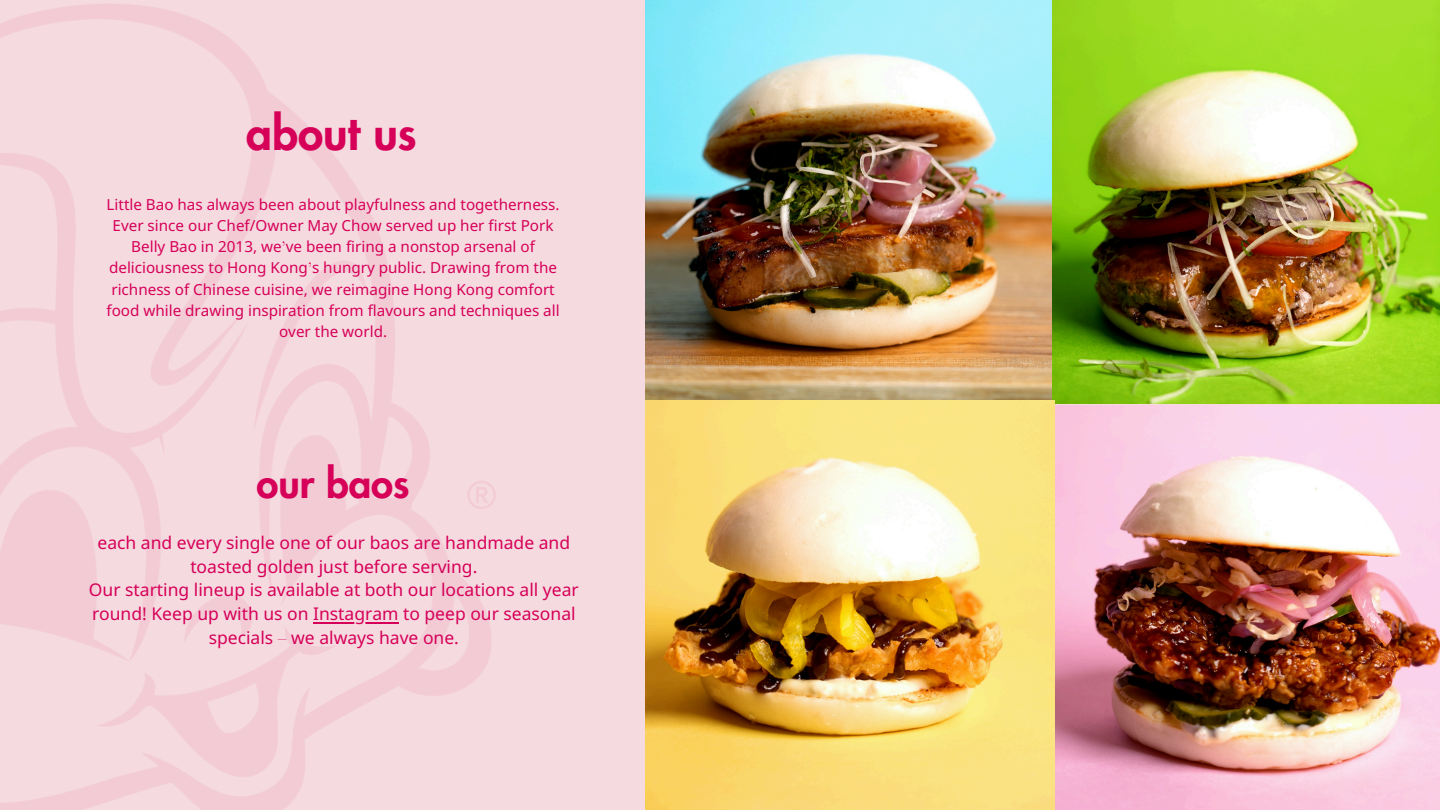
<style>
.page{position:relative;width:1440px;height:810px;background:#fff}
.page>*{position:absolute;margin:0;border:0;box-sizing:border-box;transform-origin:0 0}
.t1{font:800 45.8px "Futura LT Pro";color:#d60058}
.t2{font:800 40px "Futura LT Pro";color:#d60058}
.t3{font:17.5px/23.8px "Noto Sans";color:#d60058;text-align:center}
.t4{font:15.2px/21.2px "Noto Sans";color:#d60058;text-align:center}
.s1{font-family:"cw Te X Ming"}
</style>
<div class="page">
<div style="left:0;top:0;width:1440px;height:810px;background:linear-gradient(to bottom,#f5d9de,#f4d6dc)"></div>
<img style="left:646px;top:0;width:406px;height:401px">
<img style="left:1052px;top:0;width:388px;height:810px">
<img style="left:646px;top:401px;width:409px;height:409px">
<hr style="left:313px;top:622px;width:86px;height:2px;background:#d60058">
<p class="t1" style="left:246px;top:112px;width:172px">about us</p>
<p class="t4" style="left:107px;top:193px;width:455px">Little Bao has always been about playfulness and togetherness.<br>Ever since our Chef/Owner May Chow served up her first Pork Belly Bao in 2013, we<span class="s1">’</span>ve been firing a nonstop arsenal of deliciousness to Hong Kong<span class="s1">’</span>s hungry public. Drawing from the richness of Chinese cuisine, we reimagine Hong Kong comfort food while drawing inspiration from flavours and techniques all over the world.</p>
<p class="t2" style="left:257px;top:465px;width:155px">our baos</p>
<p class="t3" style="left:89px;top:530px;width:491px">each and every single one of our baos are handmade and toasted golden just before serving.<br>Our starting lineup is available at both our locations all year round! Keep up with us on Instagram to peep our seasonal</p>
<p class="t3" style="left:209px;top:625px;width:252px">specials <span class="s1">–</span> we always have one.</p>
</div>
